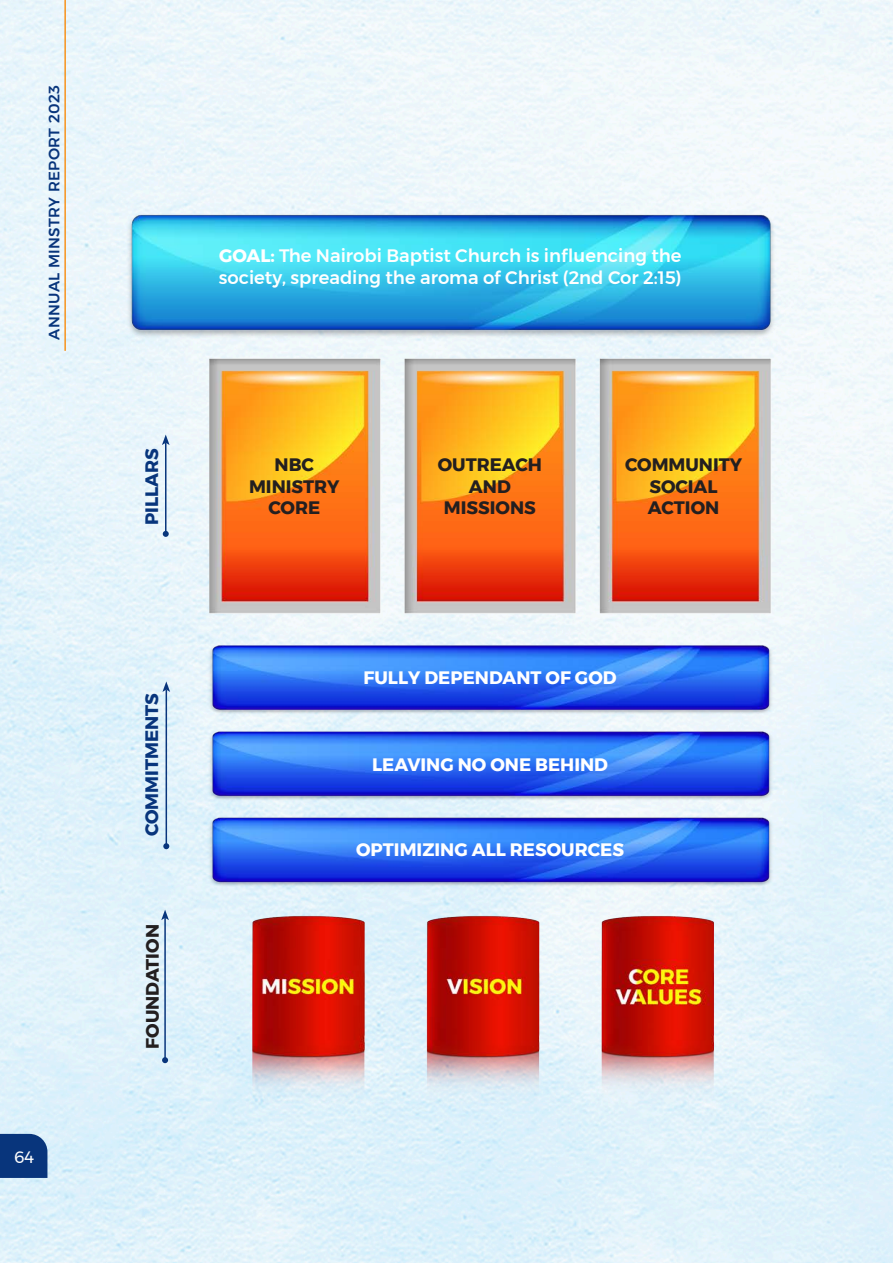
<style>
.page{position:relative;width:893px;height:1263px;background:#fff}
.page>*{position:absolute;margin:0;border:0;box-sizing:border-box;transform-origin:0 0}
.t1{font:500 18px/21.6px "Montserrat";color:#fff}
.t2{font:700 18px/21.6px "Montserrat";color:#231f20;text-align:center}
.t3{font:700 18px "Montserrat";color:#fff}
.t4{font:700 18px "Montserrat";color:#08357c}
.t5{font:16.5px "Montserrat";color:#fff}
.t6{font:500 15px "Montserrat";letter-spacing:.025em;color:#08357c}
.s1{font-weight:700}
</style>
<div class="page">
<hr style="left:64px;top:0;width:2px;height:351px;background:#f7931d">
<div style="left:0;top:1134px;width:47px;height:44px;background:#08357c"></div>
<img style="left:114px;top:201px;width:671px;height:981px">
<hr style="left:166px;top:690px;width:1px;height:156px;background:#08357c">
<svg style="left:163px;top:843px;width:6px;height:6px"></svg>
<svg style="left:162px;top:681px;width:8px;height:11px"></svg>
<hr style="left:165px;top:443px;width:1px;height:91px;background:#08357c">
<svg style="left:163px;top:531px;width:6px;height:6px"></svg>
<svg style="left:162px;top:435px;width:8px;height:10px"></svg>
<hr style="left:164px;top:918px;width:2px;height:142px;background:#08357c">
<svg style="left:162px;top:1057px;width:6px;height:6px"></svg>
<svg style="left:161px;top:910px;width:8px;height:10px"></svg>
<p class="t6" style="left:43px;top:340px;width:256px;rotate:-90deg">ANNUAL MINSTRY REPORT 2023</p>
<p class="t5" style="left:14px;top:1144px;width:22px">64</p>
<p class="t1" style="left:219px;top:245px;width:464px"><span class="s1">GOAL:</span> The Nairobi Baptist Church is influencing the society, spreading the aroma of Christ (2nd Cor 2:15)</p>
<p class="t4" style="left:137px;top:525px;width:78px;rotate:-90deg">PILLARS</p>
<p class="t4" style="left:137px;top:836px;width:145px;rotate:-90deg">COMMITMENTS</p>
<p class="t2" style="left:142px;top:1049px;width:126px;rotate:-90deg">FOUNDATION</p>
<p class="t2" style="left:275px;top:454px;width:41px">NBC</p>
<p class="t2" style="left:249px;top:476px;width:92px">MINISTRY</p>
<p class="t2" style="left:268px;top:497px;width:53px">CORE</p>
<p class="t2" style="left:438px;top:454px;width:106px">OUTREACH<br>AND</p>
<p class="t2" style="left:444px;top:497px;width:93px">MISSIONS</p>
<p class="t2" style="left:625px;top:454px;width:118px">COMMUNITY<br>SOCIAL</p>
<p class="t2" style="left:648px;top:497px;width:73px">ACTION</p>
<p class="t3" style="left:364px;top:663px;width:255px">FULLY DEPENDANT OF GOD</p>
<p class="t3" style="left:372px;top:750px;width:237px">LEAVING NO ONE BEHIND</p>
<p class="t3" style="left:356px;top:835px;width:269px">OPTIMIZING ALL RESOURCES</p>
</div>
